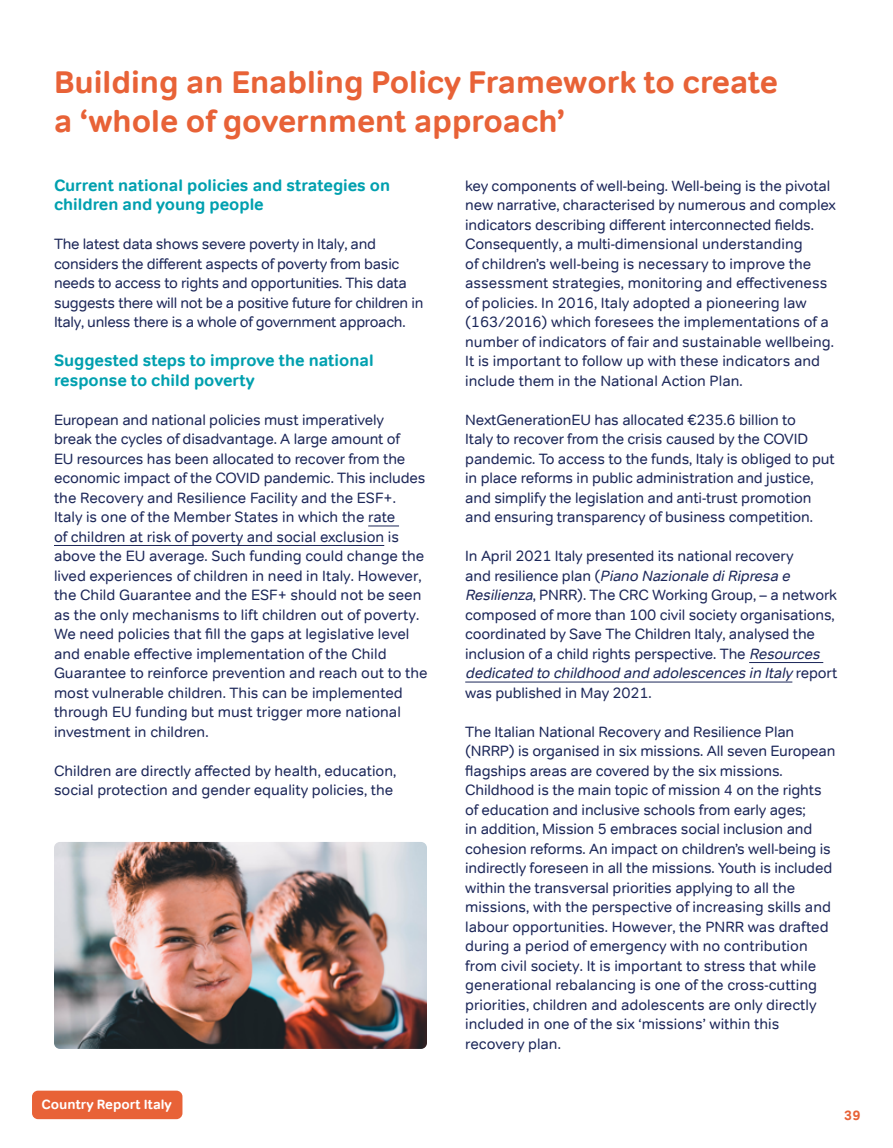
<style>
.page{position:relative;width:893px;height:1148px;background:#fff}
.page>*{position:absolute;margin:0;border:0;box-sizing:border-box;transform-origin:0 0}
.t1{font:700 31.5px/39px "Tondo";color:#e86237}
.t2{font:700 16.5px/19.5px "Tondo";color:#00a0af}
.t3{font:15px/19.5px "Tondo";letter-spacing:-.01em;color:#1c2759}
.t4{font:700 13.5px "Tondo";color:#fff}
.t5{font:700 13.5px "Tondo";color:#e86237}
.s1{font-style:italic}
</style>
<div class="page">
<div style="left:32px;top:1090px;width:150px;height:29px;background:#e86237;border-radius:6px"></div>
<hr style="left:368px;top:525px;width:31px;height:1px;background:#1c2759">
<hr style="left:54px;top:545px;width:330px;height:1px;background:#1c2759">
<hr style="left:749px;top:662px;width:74px;height:1px;background:#1c2759">
<hr style="left:465px;top:681px;width:327px;height:1px;background:#1c2759">
<img style="left:54px;top:842px;width:373px;height:206px">
<h1 class="t1" style="left:54px;top:63px;width:725px">Building an Enabling Policy Framework to create a ‘whole of government approach’</h1>
<p class="t2" style="left:54px;top:175px;width:338px">Current national policies and strategies on children and young people</p>
<p class="t3" style="left:54px;top:234px;width:371px">The latest data shows severe poverty in Italy, and considers the different aspects of poverty from basic needs to access to rights and opportunities. This data suggests there will not be a positive future for children in Italy, unless there is a whole of government approach.</p>
<p class="t2" style="left:54px;top:351px;width:321px">Suggested steps to improve the national response to child poverty</p>
<p class="t3" style="left:54px;top:410px;width:375px">European and national policies must imperatively<br>break the cycles of disadvantage. A large amount of<br>EU resources has been allocated to recover from the economic impact of the COVID pandemic. This includes the Recovery and Resilience Facility and the ESF+.<br>Italy is one of the Member States in which the rate<br>of children at risk of poverty and social exclusion is above the EU average. Such funding could change the lived experiences of children in need in Italy. However, the Child Guarantee and the ESF+ should not be seen as the only mechanisms to lift children out of poverty.<br>We need policies that fill the gaps at legislative level and enable effective implementation of the Child Guarantee to reinforce prevention and reach out to the most vulnerable children. This can be implemented through EU funding but must trigger more national investment in children.</p>
<p class="t3" style="left:54px;top:761px;width:344px">Children are directly affected by health, education, social protection and gender equality policies, the</p>
<p class="t4" style="left:42px;top:1095px;width:132px">Country Report Italy</p>
<p class="t3" style="left:465px;top:176px;width:372px">key components of well-being. Well-being is the pivotal new narrative, characterised by numerous and complex indicators describing different interconnected fields.<br>Consequently, a multi-dimensional understanding<br>of children’s well-being is necessary to improve the assessment strategies, monitoring and effectiveness of policies. In 2016, Italy adopted a pioneering law (163/2016) which foresees the implementations of a number of indicators of fair and sustainable wellbeing.<br>It is important to follow up with these indicators and include them in the National Action Plan.</p>
<p class="t3" style="left:465px;top:410px;width:371px">NextGenerationEU has allocated €235.6 billion to<br>Italy to recover from the crisis caused by the COVID pandemic. To access to the funds, Italy is obliged to put in place reforms in public administration and justice, and simplify the legislation and anti-trust promotion and ensuring transparency of business competition.</p>
<p class="t3" style="left:465px;top:546px;width:374px">In April 2021 Italy presented its national recovery<br>a n d re s i l i e n c e p l a n ( <span class="s1">Piano Nazionale diRipresa e Resilienza</span>, PNRR). The CRC Working Group, – a network composed of more than 100 civil society organisations, coordinated by Save The Children Italy, analysed the inclusion of a child rights perspective. The <span class="s1">Resources dedicated to childhood and adolescences in Italy</span> r e p o r t was published in May 2021.</p>
<p class="t3" style="left:465px;top:722px;width:372px">The Italian National Recovery and Resilience Plan (NRRP) is organised in six missions. All seven European flagships areas are covered by the six missions.<br>Childhood is the main topic of mission 4 on the rights of education and inclusive schools from early ages;<br>in addition, Mission 5 embraces social inclusion and cohesion reforms. An impact on children’s well-being is indirectly foreseen in all the missions. Youth is included within the transversal priorities applying to all the missions, with the perspective of increasing skills and labour opportunities. However, the PNRR was drafted during a period of emergency with no contribution from civil society. It is important to stress that while generational rebalancing is one of the cross-cutting priorities, children and adolescents are only directly included in one of the six ‘missions’ within this recovery plan.</p>
<p class="t5" style="left:844px;top:1107px;width:18px">39</p>
</div>
